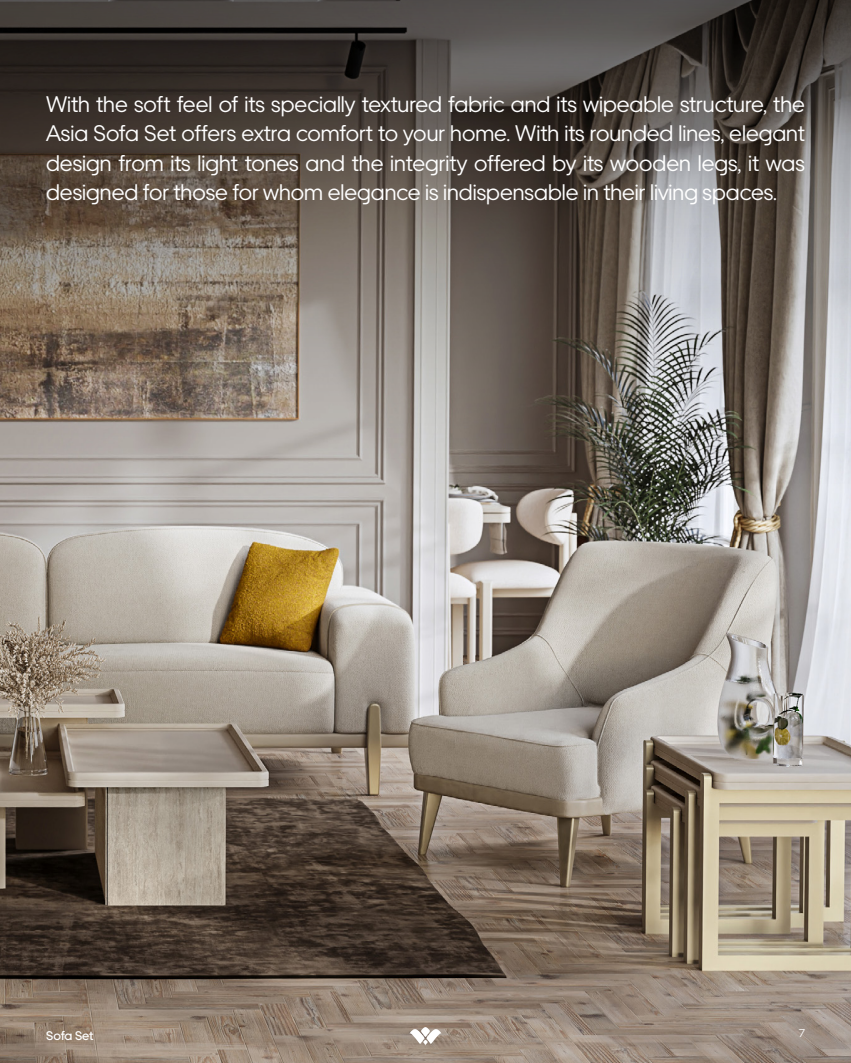
<style>
.page{position:relative;width:851px;height:1063px;background:#fff}
.page>*{position:absolute;margin:0;border:0;box-sizing:border-box;transform-origin:0 0}
.t1{font:22.5px/29.5px "Uber Move";color:#fff;text-align:justify}
.t2{font:500 12.5px "Uber Move";letter-spacing:-.015em;color:#fff}
.t3{font:11.25px "Uber Move";color:#fff}
</style>
<div class="page">
<img style="left:0;top:483px;width:850px;height:580px">
<svg style="left:0;top:0;width:850px;height:483px;background:#6a625b"></svg>
<svg style="left:409px;top:1027px;width:32px;height:18px"></svg>
<p class="t1" style="left:46px;top:89px;width:760px">With the soft feel of its specially textured fabric and its wipeable structure, the Asia Sofa Set offers extra comfort to your home. With its rounded lines, elegant design from its light tones and the integrity offered by its wooden legs, it was designed for those for whom elegance is indispensable in their living spaces.</p>
<p class="t2" style="left:46px;top:1028px;width:49px">Sofa Set</p>
<p class="t3" style="left:799px;top:1026px;width:7px">7</p>
</div>
